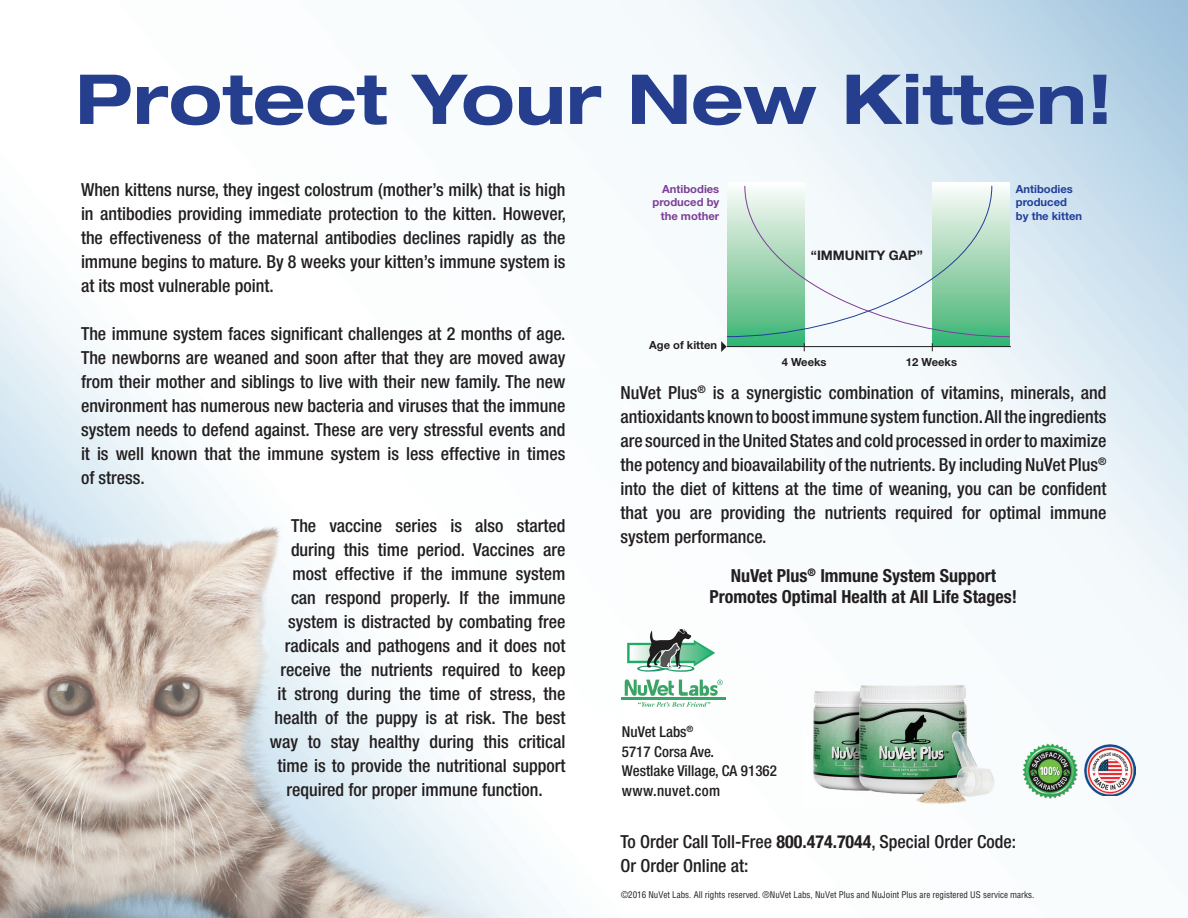
<style>
.page{position:relative;width:1188px;height:918px;background:#fff}
.page>*{position:absolute;margin:0;border:0;box-sizing:border-box;transform-origin:0 0}
.t1{font:700 expanded 69px "Helvetica Neue";color:#253f8e}
.t2{font:500 condensed 18px/24px "Helvetica Neue";color:#231f20;text-align:justify}
.t3{font:700 condensed 18px/21px "Helvetica Neue";color:#231f20;text-align:center}
.t4{font:500 condensed 15px/19.5px "Helvetica Neue";color:#231f20}
.t5{font:700 13.2px "Helvetica Neue";color:#231f20}
.t6{font:700 11.25px/13.5px "Helvetica Neue";color:#7e3e98;text-align:right}
.t7{font:700 11.25px/13.5px "Helvetica Neue";color:#223f99}
.t8{font:700 11.25px "Helvetica Neue";color:#231f20}
.t9{font:condensed 9px "Helvetica";color:#231f20}
.s1{font-weight:700}
</style>
<div class="page">
<img style="left:0;top:0;width:1085px;height:714px">
<img style="left:1085px;top:0;width:103px;height:745px">
<img style="left:0;top:714px;width:566px;height:204px">
<svg style="left:721px;top:185px;width:290px;height:167px"></svg>
<svg style="left:625px;top:679px;width:98px;height:17px"></svg>
<hr style="left:621px;top:697px;width:105px;height:2px;background:#39a465">
<hr style="left:621px;top:700px;width:105px;height:1px;background:#39a465">
<svg style="left:638px;top:702px;width:72px;height:5px"></svg>
<svg style="left:627px;top:629px;width:88px;height:43px"></svg>
<img style="left:802px;top:675px;width:196px;height:129px">
<img style="left:1085px;top:745px;width:51px;height:51px">
<img style="left:1023px;top:743px;width:55px;height:56px">
<h1 class="t1" style="left:75px;top:56px;width:1039px">Protect Your New Kitten!</h1>
<p class="t2" style="left:81px;top:177px;width:487px">When kittens nurse, they ingest colostrum (mother’s milk) that is high in antibodies providing immediate protection to the kitten. However, the effectiveness of the maternal antibodies declines rapidly as the immune begins to mature. By 8 weeks your kitten’s immune system is at its most vulnerable point.</p>
<p class="t2" style="left:81px;top:321px;width:486px">The immune system faces significant challenges at 2 months of age.<br>The newborns are weaned and soon after that they are moved away from their mother and siblings to live with their new family. The new environment has numerous new bacteria and viruses that the immune system needs to defend against. These are very stressful events and it is well known that the immune system is less effective in times of stress.</p>
<p class="t2" style="left:291px;top:513px;width:276px">The vaccine series is also started</p>
<p class="t2" style="left:291px;top:537px;width:276px">during this time period. Vaccines are</p>
<p class="t2" style="left:292px;top:561px;width:274px">most effective if the immune system</p>
<p class="t2" style="left:291px;top:585px;width:276px">can respond properly. If the immune</p>
<p class="t2" style="left:288px;top:609px;width:279px">system is distracted by combating free</p>
<p class="t2" style="left:285px;top:633px;width:282px">radicals and pathogens and it does not</p>
<p class="t2" style="left:280px;top:657px;width:286px">receive the nutrients required to keep</p>
<p class="t2" style="left:277px;top:681px;width:290px">it strong during the time of stress, the</p>
<p class="t2" style="left:274px;top:705px;width:293px">health of the puppy is at risk. The best</p>
<p class="t2" style="left:270px;top:729px;width:297px">way to stay healthy during this critical</p>
<p class="t2" style="left:277px;top:753px;width:290px">time is to provide the nutritional support</p>
<p class="t2" style="left:286px;top:777px;width:258px">required for proper immune function.</p>
<p class="t6" style="left:653px;top:182px;width:68px">Antibodies produced by the mother</p>
<p class="t7" style="left:1016px;top:182px;width:68px">Antibodies produced by the kitten</p>
<p class="t5" style="left:811px;top:247px;width:113px">“IMMUNITY GAP”</p>
<p class="t8" style="left:649px;top:338px;width:70px">Age of kitten</p>
<p class="t8" style="left:782px;top:355px;width:46px">4 Weeks</p>
<p class="t8" style="left:906px;top:355px;width:53px">12 Weeks</p>
<p class="t2" style="left:620px;top:380px;width:488px">NuVet Plus<sup>®</sup> is a synergistic combination of vitamins, minerals, and antioxidants known to boost immune system function. All the ingredients are sourced in the United States and cold processed in order to maximize the potency and bioavailability of the nutrients. By including NuVet Plus<sup>® </sup>into the diet of kittens at the time of weaning, you can be confident that you are providing the nutrients required for optimal immune system performance.</p>
<p class="t3" style="left:710px;top:565px;width:309px">NuVet Plus<sup>®</sup> Immune System Support<br>Promotes Optimal Health at All Life Stages!</p>
<p class="t4" style="left:622px;top:722px;width:157px">NuVet Labs<sup>®<br></sup>5717 Corsa Ave.<br>Westlake Village, CA 91362 www.nuvet.com</p>
<p class="t2" style="left:620px;top:829px;width:397px">To Order Call Toll-Free <span class="s1">800.474.7044</span>, Special Order Code:<br>Or Order Online at:</p>
<p class="t9" style="left:621px;top:889px;width:415px">©2016 NuVet Labs. All rights reserved. ®NuVet Labs, NuVet Plus and NuJoint Plus are registered US service marks.</p>
</div>
